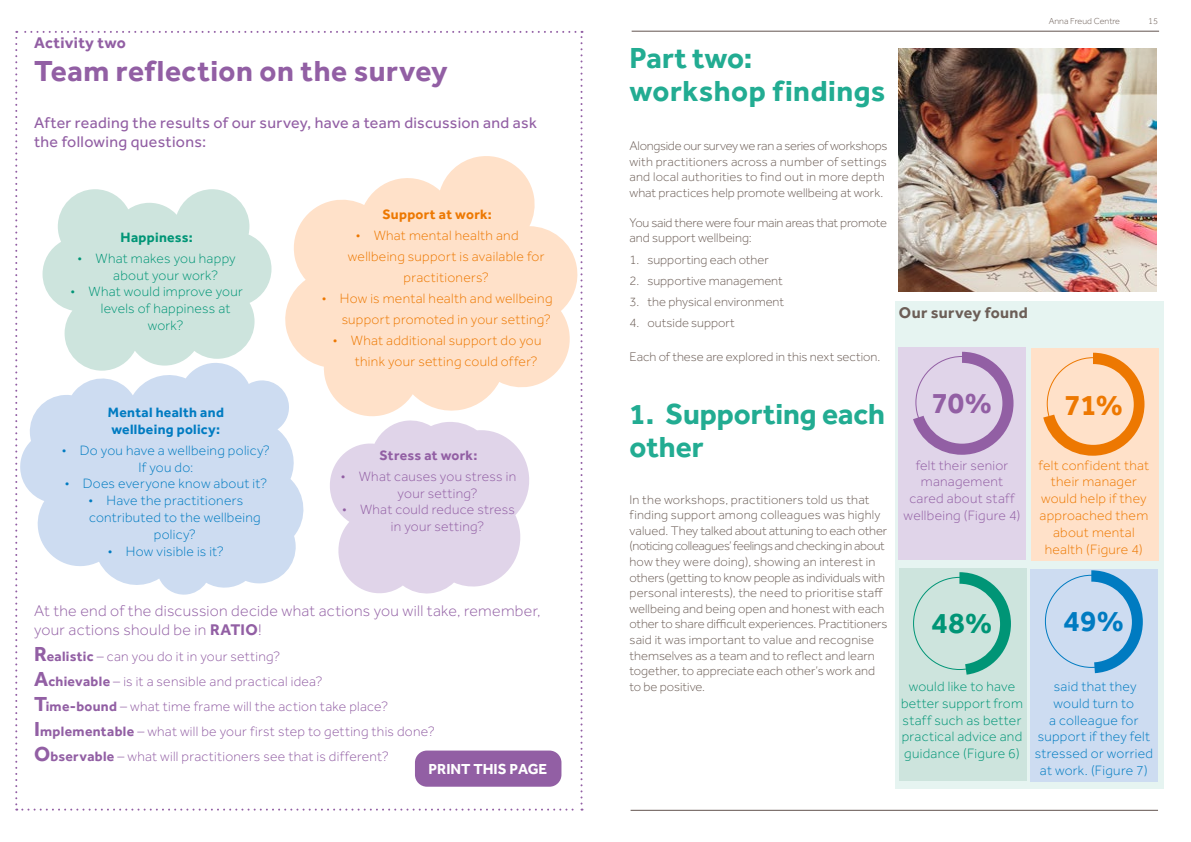
<style>
.page{position:relative;width:1191px;height:842px;background:#fff}
.page>*{position:absolute;margin:0;border:0;box-sizing:border-box;transform-origin:0 0}
.t1{font:700 30px/33px "Effra";color:#22ac92}
.t2{font:700 30px "Effra";letter-spacing:.015em;color:#925fa4}
.t3{font:700 30px "Effra";color:#ed7801}
.t4{font:700 30px "Effra";color:#009576}
.t5{font:700 30px "Effra";color:#007bc1}
.t6{font:300 16px/19.2px "Effra";letter-spacing:.02em;color:#925fa4}
.t7{font:16px/19.2px "Effra";letter-spacing:.02em;color:#925fa4}
.t8{font:700 16px "Effra";letter-spacing:.02em;color:#6c5e57}
.t9{font:700 16px "Effra";letter-spacing:.015em;color:#925fa4}
.t10{font:700 15px "Effra";color:#fff}
.t11{font:300 14px/16.8px "Effra";letter-spacing:.02em;color:#925fa4}
.t12{font:300 14px/16.8px "Effra";letter-spacing:.02em;color:#ed7801;text-align:right}
.t13{font:300 14px/16.8px "Effra";letter-spacing:.02em;color:#007bc1;text-align:center}
.t14{font:300 14px/16.8px "Effra";letter-spacing:.02em;color:#009576}
.t15{font:700 14px/16.8px "Effra";letter-spacing:.02em;color:#007bc1}
.t16{font:700 14px "Effra";letter-spacing:.02em;color:#ed7801}
.t17{font:700 14px "Effra";letter-spacing:.015em;color:#925fa4}
.t18{font:700 14px "Effra";letter-spacing:.02em;color:#009576}
.t19{font:300 13px/15.6px "Effra";color:#6c5e57}
.t20{font:300 9px "Effra";color:#6c5e57}
.s1{font-weight:700}
.s2{font-weight:700;font-size:21px}
</style>
<div class="page">
<hr style="left:631px;top:31px;width:528px;height:1px;background:#63544f">
<hr style="left:630px;top:810px;width:528px;height:1px;background:#63544f">
<svg style="left:15px;top:31px;width:567px;height:780px"></svg>
<svg style="left:20px;top:362px;width:288px;height:233px;fill:#cddcf1"></svg>
<div style="left:894px;top:301px;width:269px;height:488px;background:#e6f4f1"></div>
<div style="left:1030px;top:569px;width:127px;height:213px;background:#cddcf1"></div>
<div style="left:899px;top:568px;width:127px;height:213px;background:#cde4dd"></div>
<div style="left:1030px;top:348px;width:128px;height:213px;background:#ffe1c9"></div>
<div style="left:898px;top:347px;width:127px;height:213px;background:#e0d4e9"></div>
<svg style="left:913px;top:352px;width:100px;height:103px"></svg>
<div style="left:921px;top:363px;width:81px;height:81px;background:#e0d4e9;border-radius:50%"></div>
<svg style="left:1043px;top:353px;width:101px;height:103px"></svg>
<div style="left:1053px;top:364px;width:80px;height:81px;background:#ffe1c9;border-radius:50%"></div>
<svg style="left:959px;top:572px;width:52px;height:103px"></svg>
<div style="left:919px;top:584px;width:81px;height:80px;background:#cde4dd;border-radius:50%"></div>
<svg style="left:1091px;top:570px;width:51px;height:103px"></svg>
<div style="left:1051px;top:582px;width:80px;height:80px;background:#cddcf1;border-radius:50%"></div>
<img style="left:899px;top:48px;width:258px;height:243px">
<div style="left:415px;top:750px;width:146px;height:37px;background:#925fa4;border-radius:12px"></div>
<p class="t9" style="left:34px;top:33px;width:93px">Activity two</p>
<h1 class="t2" style="left:34px;top:53px;width:415px">Team reflection on the survey</h1>
<p class="t7" style="left:34px;top:113px;width:504px">After reading the results of our survey, have a team discussion and ask the following questions:</p>
<p class="t18" style="left:120px;top:229px;width:74px">Happiness:</p>
<p class="t14" style="left:113px;top:250px;width:124px;text-indent:-36px">• What makes you happy about your work?</p>
<p class="t14" style="left:71px;top:283px;width:174px">• What would improve your</p>
<p class="t14" style="left:101px;top:300px;width:131px">levels of happiness at</p>
<p class="t14" style="left:148px;top:317px;width:37px">work?</p>
<p class="t16" style="left:382px;top:206px;width:111px">Support at work:</p>
<p class="t12" style="left:356px;top:227px;width:164px">• What mental health and</p>
<p class="t12" style="left:348px;top:248px;width:198px">wellbeing support is available for</p>
<p class="t12" style="left:404px;top:269px;width:87px">practitioners?</p>
<p class="t12" style="left:322px;top:288px;width:232px;line-height:21px">• How is mental health and wellbeing support promoted in your setting?</p>
<p class="t12" style="left:333px;top:330px;width:210px;line-height:21px">• What additional support do you think your setting could offer?</p>
<h1 class="t1" style="left:629px;top:41px;width:257px">Part two: workshop findings</h1>
<p class="t19" style="left:629px;top:138px;width:259px">Alongside our survey we ran a series of workshops with practitioners across a number of settings and local authorities to find out in more depth what practices help promote wellbeing at work.</p>
<p class="t19" style="left:629px;top:215px;width:259px">You said there were four main areas that promote and support wellbeing:</p>
<p class="t19" style="left:629px;top:251px;width:141px">1. supporting each other</p>
<p class="t19" style="left:629px;top:273px;width:155px">2. supportive management</p>
<p class="t19" style="left:629px;top:294px;width:156px">3. the physical environment</p>
<p class="t19" style="left:629px;top:315px;width:107px">4. outside support</p>
<p class="t19" style="left:629px;top:349px;width:252px">Each of these are explored in this next section.</p>
<p class="t8" style="left:899px;top:302px;width:130px">Our survey found</p>
<p class="t20" style="left:1048px;top:15px;width:73px">Anna Freud Centre</p>
<p class="t20" style="left:1148px;top:15px;width:11px">15</p>
<h1 class="t2" style="left:931px;top:384px;width:62px">70%</h1>
<h1 class="t3" style="left:1064px;top:386px;width:60px">71%</h1>
<h1 class="t1" style="left:629px;top:397px;width:257px">1. Supporting each other</h1>
<p class="t19" style="left:629px;top:491px;width:259px">In the workshops, practitioners told us that finding support among colleagues was highly valued. They talked about attuning to each other (noticing colleagues’ feelings and checking in about how they were doing), showing an interest in others (getting to know people as individuals with personal interests), the need to prioritise staff wellbeing and being open and honest with each other to share difficult experiences. Practitioners said it was important to value and recognise themselves as a team and to reflect and learn together, to appreciate each other’s work and to be positive.</p>
<p class="t15" style="left:108px;top:404px;width:118px">Mental health and wellbeing policy:</p>
<p class="t13" style="left:62px;top:442px;width:210px">• Do you have a wellbeing policy?<br>If you do:</p>
<p class="t13" style="left:65px;top:475px;width:204px">• Does everyone know about it?</p>
<p class="t13" style="left:89px;top:492px;width:156px">• Have the practitioners</p>
<p class="t13" style="left:89px;top:509px;width:173px">contributed to the wellbeing</p>
<p class="t13" style="left:154px;top:526px;width:43px">policy?</p>
<p class="t13" style="left:108px;top:542px;width:117px">• How visible is it?</p>
<p class="t17" style="left:380px;top:447px;width:99px">Stress at work:</p>
<p class="t11" style="left:398px;top:468px;width:120px;text-indent:-57px">• What causes you stress in your setting?</p>
<p class="t11" style="left:391px;top:501px;width:126px;text-indent:-49px">• What could reduce stress in your setting?</p>
<p class="t11" style="left:903px;top:456px;width:118px;text-align:center">felt their senior management cared about staff wellbeing (Figure 4)</p>
<p class="t12" style="left:1038px;top:456px;width:112px;text-align:center">felt confident that their manager would help if they approached them about mental health (Figure 4)</p>
<p class="t6" style="left:34px;top:601px;width:508px">At the end of the discussion decide what actions you will take, remember, your actions should be in <span class="s1">RATIO</span>!</p>
<p class="t11" style="left:34px;top:643px;width:402px;line-height:25.2px"><span class="s2">R</span><span class="s1">ealistic</span> – can you do it in your setting?<br><span class="s2">A</span><span class="s1">chievable</span> – is it a sensible and practical idea?<br><span class="s2">T</span><span class="s1">ime-bound</span> – what time frame will the action take place?<br><span class="s2">I</span><span class="s1">mplementable</span> – what will be your first step to getting this done?<br><span class="s2">O</span><span class="s1">bservable</span> – what will practitioners see that is different?</p>
<h1 class="t4" style="left:931px;top:605px;width:63px">48%</h1>
<h1 class="t5" style="left:1063px;top:603px;width:62px">49%</h1>
<p class="t14" style="left:901px;top:678px;width:123px;text-align:center">would like to have better support from staff such as better practical advice and guidance (Figure 6)</p>
<p class="t13" style="left:1034px;top:678px;width:120px">said that they would turn to<br>a colleague for support if they felt stressed or worried</p>
<p class="t10" style="left:428px;top:759px;width:120px">PRINT THIS PAGE</p>
<p class="t13" style="left:1040px;top:762px;width:109px">at work. (Figure 7)</p>
</div>
